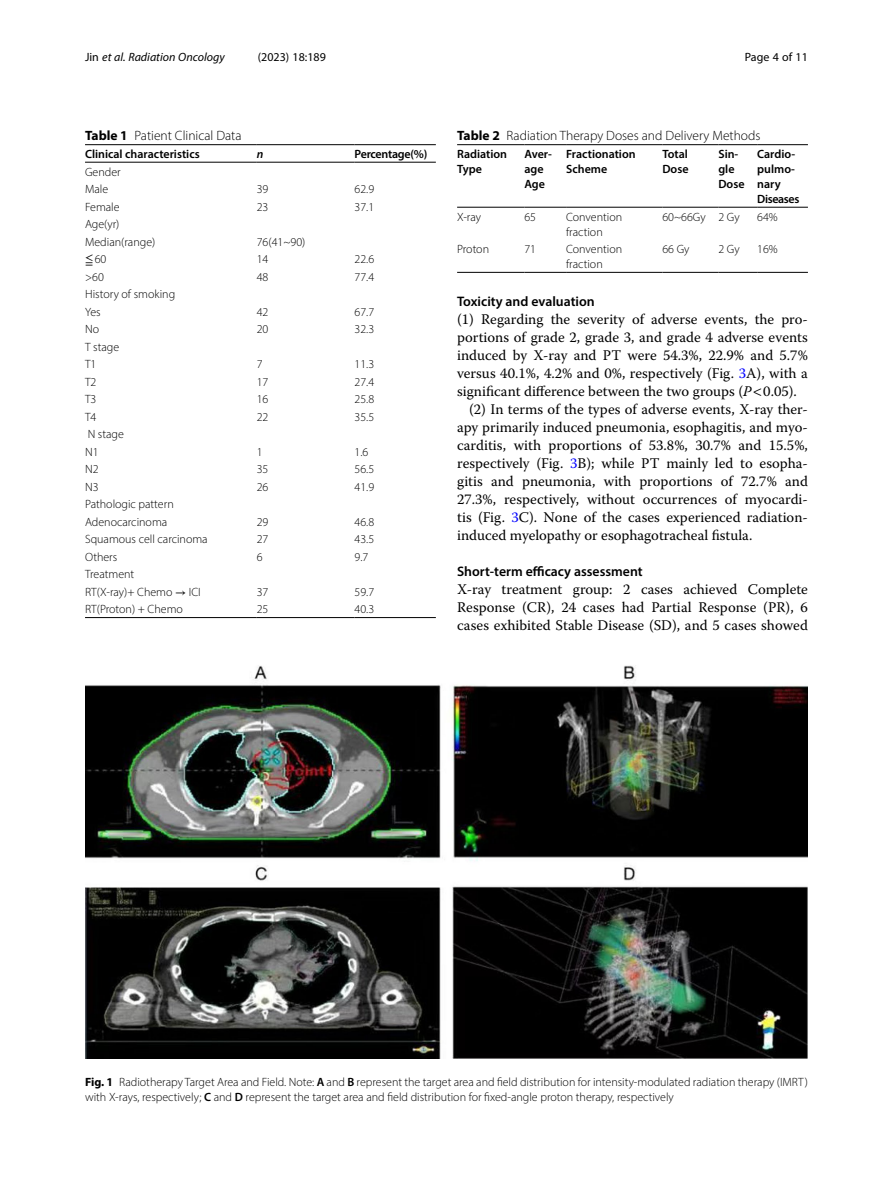
<style>
.page{position:relative;width:893px;height:1191px;background:#fff}
.page>*{position:absolute;margin:0;border:0;box-sizing:border-box;transform-origin:0 0}
.Body_Text_Indent{font:14.7px/18px "Warnock Pro";color:#000;text-align:justify}
.Body_Text{font:14.7px/18px "Warnock Pro";color:#000;text-align:justify}
.Head_2{font:600 13.8px "Myriad Pro";color:#000}
.Table_Caption{font:300 13.5px "Myriad Pro";color:#000}
.Table_Body{font:300 12px/15px "Myriad Pro";color:#000}
.Figure_Caption{font:300 12px/15px "Myriad Pro";color:#000}
.Table_Head{font:600 12px/15px "Myriad Pro";color:#000}
.t1{font:italic 12px "Myriad Pro";color:#000}
.t2{font:12px "Myriad Pro";color:#000}
.Table_Head-2{font:600 12px "Myriad Pro";letter-spacing:-.02em;color:#000}
.Table_Body_Tab2_Deci{font:300 12px "Myriad Pro";color:#000}
.Table_Head-3{font:italic 600 12px "Myriad Pro";color:#000}
.s1{font-style:normal}
.s2{font-weight:700}
.s3{font-family:"STIX";font-weight:400}
.s4{color:#00f}
.s5{font-style:italic}
.s6{font-weight:600}
</style>
<div class="page">
<hr style="left:85px;top:162px;width:172px;height:1px;background:#000">
<hr style="left:257px;top:144px;width:98px;height:1px;background:#000">
<hr style="left:257px;top:162px;width:98px;height:1px;background:#000">
<hr style="left:355px;top:144px;width:81px;height:1px;background:#000">
<hr style="left:355px;top:162px;width:81px;height:1px;background:#000">
<hr style="left:85px;top:617px;width:172px;height:1px;background:#000">
<hr style="left:257px;top:617px;width:98px;height:1px;background:#000">
<hr style="left:355px;top:617px;width:81px;height:1px;background:#000">
<hr style="left:85px;top:144px;width:172px;height:1px;background:#000">
<hr style="left:457px;top:207px;width:67px;height:1px;background:#000">
<hr style="left:524px;top:144px;width:42px;height:1px;background:#000">
<hr style="left:524px;top:207px;width:42px;height:1px;background:#000">
<hr style="left:566px;top:144px;width:96px;height:1px;background:#000">
<hr style="left:566px;top:207px;width:96px;height:1px;background:#000">
<hr style="left:662px;top:144px;width:56px;height:1px;background:#000">
<hr style="left:662px;top:207px;width:56px;height:1px;background:#000">
<hr style="left:718px;top:144px;width:39px;height:1px;background:#000">
<hr style="left:718px;top:207px;width:39px;height:1px;background:#000">
<hr style="left:757px;top:144px;width:51px;height:1px;background:#000">
<hr style="left:757px;top:207px;width:51px;height:1px;background:#000">
<hr style="left:457px;top:272px;width:67px;height:1px;background:#000">
<hr style="left:524px;top:272px;width:42px;height:1px;background:#000">
<hr style="left:566px;top:272px;width:96px;height:1px;background:#000">
<hr style="left:662px;top:272px;width:56px;height:1px;background:#000">
<hr style="left:718px;top:272px;width:39px;height:1px;background:#000">
<hr style="left:757px;top:272px;width:51px;height:1px;background:#000">
<hr style="left:457px;top:144px;width:67px;height:1px;background:#000">
<img style="left:85px;top:665px;width:723px;height:394px">
<p class="t1" style="left:85px;top:50px;width:141px"><span class="s1">Jin</span> et al. Radiation Oncology</p>
<p class="t2" style="left:258px;top:50px;width:70px">(2023) 18:189</p>
<p class="t2" style="left:745px;top:50px;width:65px">Page 4 of 11</p>
<p class="Table_Caption" style="left:85px;top:128px;width:158px"><span class="s2">Table 1</span> Patient Clinical Data</p>
<p class="Table_Head" style="left:85px;top:146px;width:116px">Clinical characteristics</p>
<p class="Table_Head-3" style="left:257px;top:146px;width:8px">n</p>
<p class="Table_Head-2" style="left:355px;top:146px;width:74px">Percentage(%)</p>
<p class="Table_Body" style="left:85px;top:164px;width:37px">Gender</p>
<p class="Table_Body" style="left:85px;top:181px;width:25px">Male</p>
<p class="Table_Body" style="left:257px;top:181px;width:13px">39</p>
<p class="Table_Body" style="left:355px;top:181px;width:21px">62.9</p>
<p class="Table_Body" style="left:85px;top:199px;width:36px">Female</p>
<p class="Table_Body" style="left:257px;top:199px;width:13px">23</p>
<p class="Table_Body" style="left:355px;top:199px;width:21px">37.1</p>
<p class="Table_Body" style="left:85px;top:216px;width:36px">Age(yr)</p>
<p class="Table_Body" style="left:85px;top:234px;width:72px">Median(range)</p>
<p class="Table_Body" style="left:257px;top:234px;width:50px">76(41~90)</p>
<p class="Table_Body" style="left:85px;top:251px;width:23px"><span class="s3">≦</span>60</p>
<p class="Table_Body" style="left:257px;top:251px;width:13px">14</p>
<p class="Table_Body" style="left:355px;top:251px;width:21px">22.6</p>
<p class="Table_Body" style="left:85px;top:269px;width:20px">&gt;60</p>
<p class="Table_Body" style="left:257px;top:269px;width:13px">48</p>
<p class="Table_Body" style="left:355px;top:269px;width:21px">77.4</p>
<p class="Table_Body" style="left:85px;top:286px;width:92px">History of smoking</p>
<p class="Table_Body" style="left:85px;top:304px;width:17px">Yes</p>
<p class="Table_Body" style="left:257px;top:304px;width:13px">42</p>
<p class="Table_Body" style="left:355px;top:304px;width:21px">67.7</p>
<p class="Table_Body" style="left:85px;top:321px;width:16px">No</p>
<p class="Table_Body" style="left:257px;top:321px;width:13px">20</p>
<p class="Table_Body" style="left:355px;top:321px;width:21px">32.3</p>
<p class="Table_Body" style="left:85px;top:339px;width:36px">T stage</p>
<p class="Table_Body" style="left:85px;top:356px;width:13px">T1</p>
<p class="Table_Body" style="left:257px;top:356px;width:7px">7</p>
<p class="Table_Body" style="left:355px;top:356px;width:21px">11.3</p>
<p class="Table_Body" style="left:85px;top:374px;width:13px">T2</p>
<p class="Table_Body" style="left:257px;top:374px;width:13px">17</p>
<p class="Table_Body" style="left:355px;top:374px;width:21px">27.4</p>
<p class="Table_Body" style="left:85px;top:391px;width:13px">T3</p>
<p class="Table_Body" style="left:257px;top:391px;width:13px">16</p>
<p class="Table_Body" style="left:355px;top:391px;width:21px">25.8</p>
<p class="Table_Body" style="left:85px;top:409px;width:13px">T4</p>
<p class="Table_Body" style="left:257px;top:409px;width:13px">22</p>
<p class="Table_Body" style="left:355px;top:409px;width:21px">35.5</p>
<p class="Table_Body" style="left:88px;top:426px;width:38px">N stage</p>
<p class="Table_Body" style="left:85px;top:444px;width:15px">N1</p>
<p class="Table_Body" style="left:257px;top:444px;width:7px">1</p>
<p class="Table_Body" style="left:355px;top:444px;width:15px">1.6</p>
<p class="Table_Body" style="left:85px;top:461px;width:15px">N2</p>
<p class="Table_Body" style="left:257px;top:461px;width:13px">35</p>
<p class="Table_Body" style="left:355px;top:461px;width:21px">56.5</p>
<p class="Table_Body" style="left:85px;top:479px;width:15px">N3</p>
<p class="Table_Body" style="left:257px;top:479px;width:13px">26</p>
<p class="Table_Body" style="left:355px;top:479px;width:21px">41.9</p>
<p class="Table_Body" style="left:85px;top:496px;width:90px">Pathologic pattern</p>
<p class="Table_Body" style="left:85px;top:514px;width:84px">Adenocarcinoma</p>
<p class="Table_Body" style="left:257px;top:514px;width:13px">29</p>
<p class="Table_Body" style="left:355px;top:514px;width:21px">46.8</p>
<p class="Table_Body" style="left:85px;top:531px;width:124px">Squamous cell carcinoma</p>
<p class="Table_Body" style="left:257px;top:531px;width:13px">27</p>
<p class="Table_Body" style="left:355px;top:531px;width:21px">43.5</p>
<p class="Table_Body" style="left:85px;top:549px;width:34px">Others</p>
<p class="Table_Body" style="left:257px;top:549px;width:7px">6</p>
<p class="Table_Body" style="left:355px;top:549px;width:15px">9.7</p>
<p class="Table_Body" style="left:85px;top:566px;width:51px">Treatment</p>
<p class="Table_Body" style="left:85px;top:584px;width:117px">RT(X-ray)+ Chemo <span class="s3">→</span> ICI</p>
<p class="Table_Body" style="left:257px;top:584px;width:13px">37</p>
<p class="Table_Body" style="left:355px;top:584px;width:21px">59.7</p>
<p class="Table_Body" style="left:85px;top:601px;width:99px">RT(Proton) + Chemo</p>
<p class="Table_Body" style="left:257px;top:601px;width:13px">25</p>
<p class="Table_Body" style="left:355px;top:601px;width:21px">40.3</p>
<p class="Table_Caption" style="left:457px;top:128px;width:305px"><span class="s2">Table 2</span> Radiation Therapy Doses and Delivery Methods</p>
<p class="Table_Head" style="left:457px;top:146px;width:52px">Radiation<br>Type</p>
<p class="Table_Head" style="left:524px;top:146px;width:29px">Aver&shy;age<br>Age</p>
<p class="Table_Head" style="left:566px;top:146px;width:71px">Fractionation<br>Scheme</p>
<p class="Table_Head" style="left:662px;top:146px;width:28px">Total<br>Dose</p>
<p class="Table_Head" style="left:718px;top:146px;width:28px">Sin&shy;gle<br>Dose</p>
<p class="Table_Head" style="left:757px;top:146px;width:44px">Cardio&shy;pulmo&shy;nary<br>Diseases</p>
<p class="Table_Body" style="left:457px;top:209px;width:26px">X-ray</p>
<p class="Table_Body_Tab2_Deci" style="left:524px;top:209px;width:13px">65</p>
<p class="Table_Body" style="left:566px;top:209px;width:58px">Convention fraction</p>
<p class="Table_Body" style="left:662px;top:209px;width:45px">60~66Gy</p>
<p class="Table_Body" style="left:718px;top:209px;width:23px">2 Gy</p>
<p class="Table_Body" style="left:757px;top:209px;width:22px">64%</p>
<p class="Table_Body" style="left:457px;top:241px;width:34px">Proton</p>
<p class="Table_Body_Tab2_Deci" style="left:524px;top:242px;width:13px">71</p>
<p class="Table_Body" style="left:566px;top:241px;width:58px">Convention fraction</p>
<p class="Table_Body" style="left:662px;top:241px;width:29px">66 Gy</p>
<p class="Table_Body" style="left:718px;top:241px;width:23px">2 Gy</p>
<p class="Table_Body" style="left:757px;top:241px;width:22px">16%</p>
<p class="Head_2" style="left:457px;top:293px;width:139px">Toxicity and evaluation</p>
<p class="Body_Text" style="left:457px;top:310px;width:352px">(1) Regarding the severity of adverse events, the pro&shy;portions of grade 2, grade 3, and grade 4 adverse events induced by X-ray and PT were 54.3%, 22.9% and 5.7% versus 40.1%, 4.2% and 0%, respectively (Fig. <span class="s4">3</span>A), with a significant difference between the two groups (<span class="s5">P</span> 0.05).</p>
<p class="Body_Text_Indent" style="left:457px;top:400px;width:352px;text-indent:12px">(2) In terms of the types of adverse events, X-ray ther&shy;apy primarily induced pneumonia, esophagitis, and myo&shy;carditis, with proportions of 53.8%, 30.7% and 15.5%, respectively (Fig. <span class="s4">3</span>B); while PT mainly led to esopha&shy;gitis and pneumonia, with proportions of 72.7% and 27.3%, respectively, without occurrences of myocardi&shy;tis (Fig. <span class="s4">3</span>C). None of the cases experienced radiation&shy;induced myelopathy or esophagotracheal fistula.</p>
<p class="Head_2" style="left:457px;top:563px;width:187px">Short-term efficacy assessment</p>
<p class="Body_Text" style="left:457px;top:580px;width:352px">X-ray treatment group: 2 cases achieved Complete Response (CR), 24 cases had Partial Response (PR), 6 cases exhibited Stable Disease (SD), and 5 cases showed</p>
<p class="Figure_Caption" style="left:85px;top:1074px;width:724px"><span class="s2">Fig. 1</span> Radiotherapy Target Area and Field. Note: <span class="s6">A</span> and <span class="s6">B</span> represent the target area and field distribution for intensity-modulated radiation therapy (IMRT) with X-rays, respectively; <span class="s6">C</span> and <span class="s6">D</span> represent the target area and field distribution for fixed-angle proton therapy, respectively</p>
</div>
